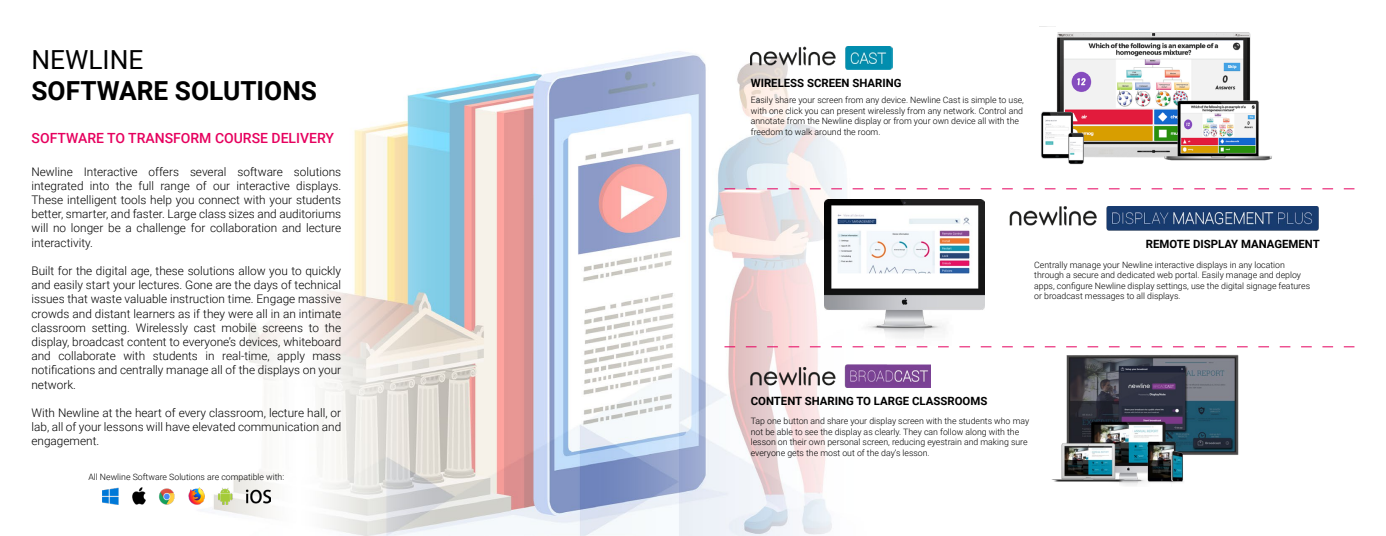
<style>
.page{position:relative;width:1386px;height:536px;background:#fff}
.page>*{position:absolute;margin:0;border:0;box-sizing:border-box;transform-origin:0 0}
.t1{font:700 26.25px "Roboto";color:#000}
.t2{font:26.25px "Roboto";color:#000}
.t3{font:500 14px "Roboto";color:#e6005e}
.t4{font:300 11.81px/14.2px "Roboto";color:#000;text-align:justify}
.t5{font:700 11.38px "Roboto";color:#000}
.t6{font:300 8.75px/10.5px "Roboto";color:#000}
</style>
<div class="page">
<img style="left:102px;top:26px;width:1253px;height:509px">
<img style="left:103px;top:487px;width:167px;height:17px">
<img style="left:751px;top:46px;width:141px;height:23px">
<img style="left:751px;top:364px;width:180px;height:23px">
<img style="left:1010px;top:206px;width:310px;height:24px">
<img style="left:1040px;top:27px;width:232px;height:137px">
<img style="left:824px;top:199px;width:160px;height:146px">
<svg style="left:724px;top:188px;width:630px;height:1px"></svg>
<img style="left:1048px;top:348px;width:200px;height:139px">
<svg style="left:724px;top:346px;width:630px;height:1px"></svg>
<h1 class="t2" style="left:32px;top:41px;width:113px">NEWLINE</h1>
<h1 class="t1" style="left:32px;top:72px;width:287px">SOFTWARE SOLUTIONS</h1>
<p class="t3" style="left:32px;top:129px;width:304px">SOFTWARE TO TRANSFORM COURSE DELIVERY</p>
<p class="t4" style="left:32px;top:164px;width:311px">Newline Interactive offers several software solutions integrated into the full range of our interactive displays.<br>These intelligent tools help you connect with your students better, smarter, and faster. Large class sizes and auditoriums will no longer be a challenge for collaboration and lecture interactivity.</p>
<p class="t4" style="left:32px;top:263px;width:311px">Built for the digital age, these solutions allow you to quickly and easily start your lectures. Gone are the days of technical issues that waste valuable instruction time. Engage massive crowds and distant learners as if they were all in an intimate classroom setting. Wirelessly cast mobile screens to the display, broadcast content to everyone’s devices, whiteboard and collaborate with students in real-time, apply mass notifications and centrally manage all of the displays on your network.</p>
<p class="t4" style="left:32px;top:405px;width:311px">With Newline at the heart of every classroom, lecture hall, or lab, all of your lessons will have elevated communication and engagement.</p>
<p class="t6" style="left:88px;top:470px;width:197px">All Newline Software Solutions are compatible with:</p>
<p class="t5" style="left:751px;top:75px;width:152px">WIRELESS SCREEN SHARING</p>
<p class="t6" style="left:751px;top:95px;width:275px">Easily share your screen from any device. Newline Cast is simple to use, with one click you can present wirelessly from any network. Control and annotate from the Newline display or from your own device all with the freedom to walk around the room.</p>
<p class="t5" style="left:751px;top:393px;width:238px">CONTENT SHARING TO LARGE CLASSROOMS</p>
<p class="t5" style="left:1146px;top:236px;width:176px">REMOTE DISPLAY MANAGEMENT</p>
<p class="t6" style="left:1034px;top:259px;width:277px">Centrally manage your Newline interactive displays in any location through a secure and dedicated web portal. Easily manage and deploy apps, configure Newline display settings, use the digital signage features or broadcast messages to all displays.</p>
<p class="t6" style="left:751px;top:415px;width:280px">Tap one button and share your display screen with the students who may not be able to see the display as clearly. They can follow along with the lesson on their own personal screen, reducing eyestrain and making sure everyone gets the most out of the day’s lesson.</p>
</div>
